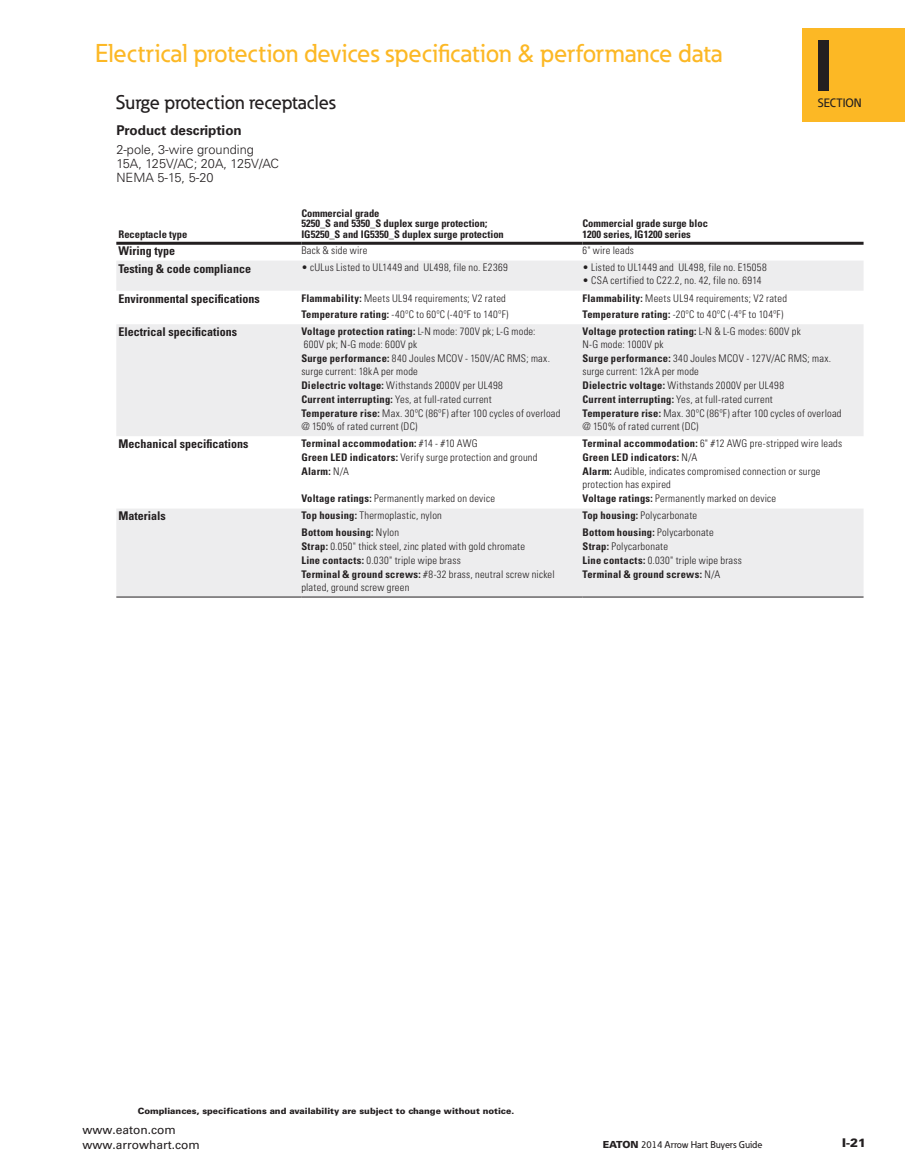
<style>
.page{position:relative;width:905px;height:1175px;background:#fff}
.page>*{position:absolute;margin:0;border:0;box-sizing:border-box;transform-origin:0 0}
.t1{font:700 69px "Univers LT Std";color:#231f20}
.BG_header{font:500 25.5px "Eaton";color:#fcb825}
.BG_subhead{font:500 19.5px "Eaton";color:#231f20}
.Product_desc_and_fea{font:700 13.5px "Univers LT Std";color:#231f20}
.Product_desc_details{font:300 12.75px/14.2px "Univers LT Std";color:#231f20}
.Spec_table_horiz_hea{font:700 condensed 12px "Univers LT Std";color:#231f20}
.t2{font:12px/14.4px "Univers LT Std";color:#231f20}
.t3{font:500 12px "Eaton";color:#231f20}
.t4{font:900 12px "Univers LT Std";color:#231f20}
.SpecificationCharts{font:300 condensed 10.5px/12.8px "Univers LT Std";letter-spacing:.025em;color:#231f20}
.Table_Subheads{font:700 condensed 10.5px/10.5px "Univers LT Std";color:#231f20}
.SpecificationCharts-2{font:700 condensed 10.5px "Univers LT Std";letter-spacing:.02em;color:#231f20}
.SpecificationCharts-3{font:300 condensed 10.5px "Univers LT Std";letter-spacing:.045em;color:#231f20}
.t5{font:500 9.75px "Eaton";color:#231f20}
.Bottom_Foot_Note_sw{font:900 8.7px "Univers LT Std";color:#231f20}
.s1{font-weight:700}
.s2{font-weight:300}
.s3{font-family:"Univers LT Std";font-weight:900}
</style>
<div class="page">
<div style="left:802px;top:28px;width:102px;height:93px;background:#fcb825"></div>
<svg style="left:116px;top:261px;width:747px;height:336px;fill:#ededee"></svg>
<hr style="left:116px;top:597px;width:185px;height:1px;background:#231f20">
<hr style="left:116px;top:242px;width:185px;height:3px;background:#231f20">
<hr style="left:301px;top:242px;width:281px;height:3px;background:#231f20">
<hr style="left:582px;top:242px;width:281px;height:3px;background:#231f20">
<hr style="left:301px;top:597px;width:281px;height:1px;background:#231f20">
<hr style="left:582px;top:597px;width:281px;height:1px;background:#231f20">
<p class="BG_header" style="left:95px;top:37px;width:629px">Electrical protection devices specification &amp; performance data</p>
<p class="BG_subhead" style="left:116px;top:90px;width:221px">Surge protection receptacles</p>
<p class="Product_desc_and_fea" style="left:116px;top:122px;width:127px">Product description</p>
<p class="Product_desc_details" style="left:116px;top:142px;width:164px">2-pole, 3-wire grounding<br>15A, 125V/AC; 20A, 125V/AC<br>NEMA 5-15, 5-20</p>
<p class="Table_Subheads" style="left:118px;top:229px;width:70px">Receptacle type</p>
<p class="Table_Subheads" style="left:301px;top:208px;width:80px">Commercial grade</p>
<p class="Table_Subheads" style="left:301px;top:218px;width:204px">5250_S and 5350_S duplex surge protection;<br>IG5250_S and IG5350_S duplex surge protection</p>
<p class="Table_Subheads" style="left:582px;top:218px;width:127px">Commercial grade surge bloc</p>
<p class="Table_Subheads" style="left:582px;top:229px;width:110px">1200 series, IG1200 series</p>
<h1 class="t1" style="left:813px;top:26px;width:21px">I</h1>
<p class="t3" style="left:817px;top:95px;width:45px">SECTION</p>
<p class="Spec_table_horiz_hea" style="left:118px;top:243px;width:58px">Wiring type</p>
<p class="SpecificationCharts" style="left:301px;top:244px;width:67px">Back &amp; side wire</p>
<p class="SpecificationCharts" style="left:582px;top:244px;width:53px">6" wire leads</p>
<p class="Spec_table_horiz_hea" style="left:118px;top:261px;width:134px">Testing &amp; code compliance</p>
<p class="SpecificationCharts" style="left:301px;top:261px;width:208px">• cULus Listed to UL1449 and UL498, file no. E2369</p>
<p class="SpecificationCharts" style="left:582px;top:261px;width:186px">• Listed to UL1449 and UL498, file no. E15058</p>
<p class="SpecificationCharts" style="left:582px;top:274px;width:181px">• CSA certified to C22.2, no. 42, file no. 6914</p>
<p class="Spec_table_horiz_hea" style="left:118px;top:291px;width:143px">Environmental specifications</p>
<p class="SpecificationCharts" style="left:301px;top:291px;width:206px"><span class="s1">Flammability:</span> Meets UL94 requirements; V2 rated</p>
<p class="SpecificationCharts" style="left:582px;top:291px;width:206px"><span class="s1">Flammability:</span> Meets UL94 requirements; V2 rated</p>
<p class="SpecificationCharts-3" style="left:301px;top:308px;width:209px"><span class="s1">Temperature rating:</span> -40ºC to 60ºC (-40ºF to 140ºF)</p>
<p class="SpecificationCharts" style="left:582px;top:308px;width:202px"><span class="s1">Temperature rating:</span> -20ºC to 40ºC (-4ºF to 104ºF)</p>
<p class="Spec_table_horiz_hea" style="left:118px;top:324px;width:120px">Electrical specifications</p>
<p class="SpecificationCharts" style="left:301px;top:325px;width:236px"><span class="s1">Voltage protection rating:</span> L-N mode: 700V pk; L-G mode:<br>600V pk; N-G mode: 600V pk</p>
<p class="SpecificationCharts" style="left:582px;top:325px;width:220px"><span class="s1">Voltage protection rating:</span> L-N &amp; L-G modes: 600V pk<br>N-G mode: 1000V pk</p>
<p class="SpecificationCharts" style="left:301px;top:352px;width:250px"><span class="s1">Surge performance:</span> 840 Joules MCOV - 150V/AC RMS; max. surge current: 18kA per mode</p>
<p class="SpecificationCharts" style="left:582px;top:352px;width:250px"><span class="s1">Surge performance:</span> 340 Joules MCOV - 127V/AC RMS; max. surge current: 12kA per mode</p>
<p class="SpecificationCharts" style="left:301px;top:379px;width:203px"><span class="s1">Dielectric voltage:</span> Withstands 2000V per UL498</p>
<p class="SpecificationCharts" style="left:582px;top:379px;width:203px"><span class="s1">Dielectric voltage:</span> Withstands 2000V per UL498</p>
<p class="SpecificationCharts" style="left:301px;top:393px;width:192px"><span class="s1">Current interrupting:</span> Yes, at full-rated current</p>
<p class="SpecificationCharts" style="left:582px;top:393px;width:192px"><span class="s1">Current interrupting:</span> Yes, at full-rated current</p>
<p class="SpecificationCharts" style="left:301px;top:407px;width:261px"><span class="s1">Temperature rise:</span> Max. 30ºC (86ºF) after 100 cycles of overload @ 150% of rated current (DC)</p>
<p class="SpecificationCharts" style="left:582px;top:407px;width:261px"><span class="s1">Temperature rise:</span> Max. 30ºC (86ºF) after 100 cycles of overload @ 150% of rated current (DC)</p>
<p class="Spec_table_horiz_hea" style="left:118px;top:436px;width:131px">Mechanical specifications</p>
<p class="SpecificationCharts-2" style="left:301px;top:437px;width:178px">Terminal accommodation: <span class="s2">#14 - #10 AWG</span></p>
<p class="SpecificationCharts" style="left:582px;top:437px;width:261px"><span class="s1">Terminal accommodation:</span> 6" #12 AWG pre-stripped wire leads</p>
<p class="SpecificationCharts" style="left:301px;top:451px;width:237px"><span class="s1">Green LED indicators:</span> Verify surge protection and ground</p>
<p class="SpecificationCharts-2" style="left:582px;top:451px;width:116px">Green LED indicators: <span class="s2">N/A</span></p>
<p class="SpecificationCharts-2" style="left:301px;top:465px;width:49px">Alarm: <span class="s2">N/A</span></p>
<p class="SpecificationCharts" style="left:582px;top:465px;width:240px"><span class="s1">Alarm:</span> Audible, indicates compromised connection or surge protection has expired</p>
<p class="SpecificationCharts" style="left:301px;top:492px;width:195px"><span class="s1">Voltage ratings:</span> Permanently marked on device</p>
<p class="SpecificationCharts" style="left:582px;top:492px;width:195px"><span class="s1">Voltage ratings:</span> Permanently marked on device</p>
<p class="Spec_table_horiz_hea" style="left:118px;top:509px;width:49px">Materials</p>
<p class="SpecificationCharts" style="left:301px;top:509px;width:142px"><span class="s1">Top housing:</span> Thermoplastic, nylon</p>
<p class="SpecificationCharts" style="left:582px;top:509px;width:116px"><span class="s1">Top housing:</span> Polycarbonate</p>
<p class="SpecificationCharts-2" style="left:301px;top:525px;width:99px">Bottom housing: <span class="s2">Nylon</span></p>
<p class="SpecificationCharts-2" style="left:582px;top:525px;width:133px">Bottom housing: <span class="s2">Polycarbonate</span></p>
<p class="SpecificationCharts" style="left:301px;top:539px;width:225px"><span class="s1">Strap:</span> 0.050" thick steel, zinc plated with gold chromate</p>
<p class="SpecificationCharts" style="left:582px;top:539px;width:87px"><span class="s1">Strap:</span> Polycarbonate</p>
<p class="SpecificationCharts" style="left:301px;top:553px;width:161px"><span class="s1">Line contacts:</span> 0.030" triple wipe brass</p>
<p class="SpecificationCharts" style="left:582px;top:553px;width:161px"><span class="s1">Line contacts:</span> 0.030" triple wipe brass</p>
<p class="SpecificationCharts" style="left:301px;top:568px;width:255px"><span class="s1">Terminal &amp; ground screws:</span> #8-32 brass, neutral screw nickel plated, ground screw green</p>
<p class="SpecificationCharts-2" style="left:582px;top:567px;width:139px">Terminal &amp; ground screws: <span class="s2">N/A</span></p>
<p class="Bottom_Foot_Note_sw" style="left:138px;top:1105px;width:378px">Compliances, specifications and availability are subject to change without notice.</p>
<p class="t2" style="left:82px;top:1122px;width:119px">www.eaton.com www.arrowhart.com</p>
<p class="t5" style="left:602px;top:1138px;width:161px"><span class="s3">EATON</span> 2014 Arrow Hart Buyers Guide</p>
<p class="t4" style="left:842px;top:1134px;width:25px">I-21</p>
</div>
